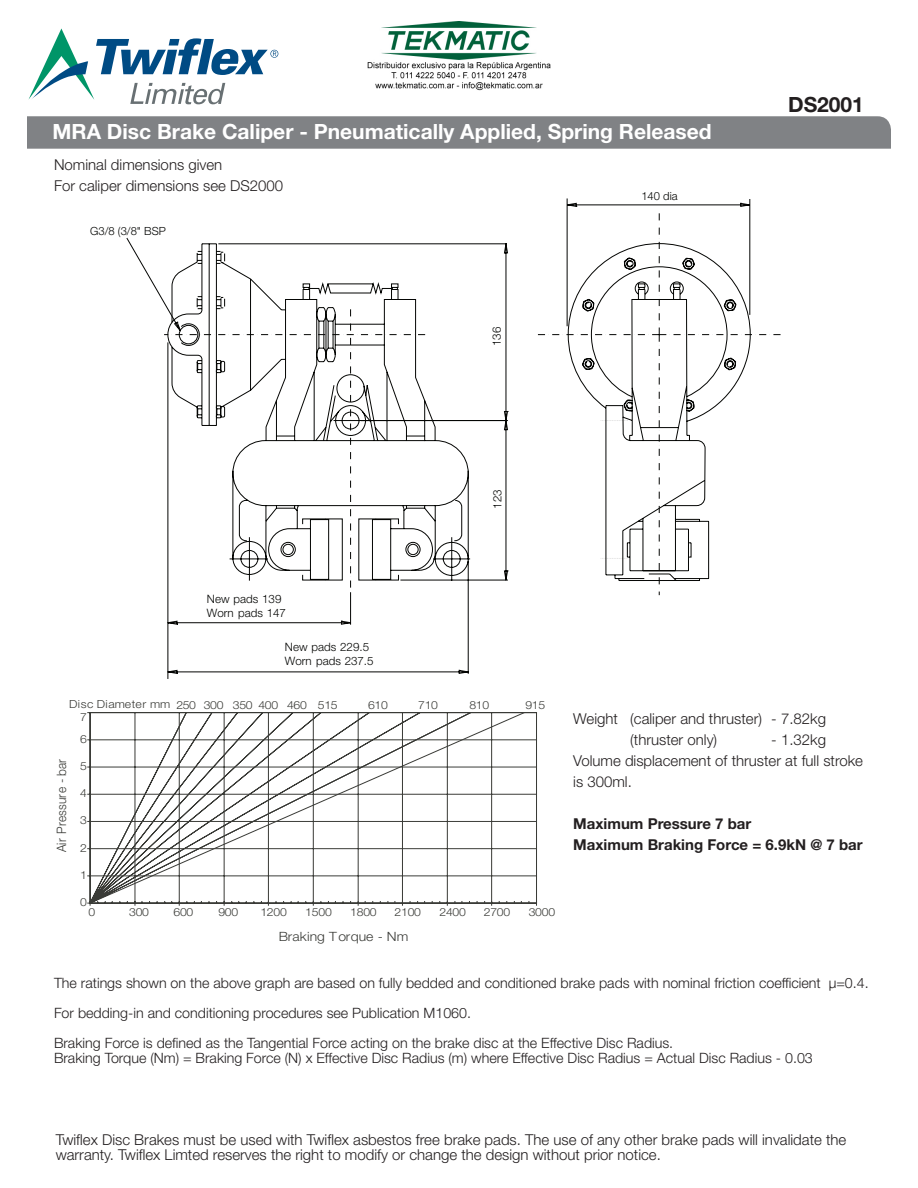
<style>
.page{position:relative;width:918px;height:1188px;background:#fff}
.page>*{position:absolute;margin:0;border:0;box-sizing:border-box;transform-origin:0 0}
.t1{font:700 21px "Helvetica Neue LT Std";color:#fff}
.t2{font:700 21px "Helvetica Neue LT Std";color:#231f20}
.t3{font:300 15px/21px "Helvetica Neue LT Std";color:#231f20}
.t4{font:700 15px "Helvetica Neue LT Std";color:#231f20}
.t5{font:700 14.4px "Arial";color:#040503}
.t6{font:300 14.25px "Helvetica Neue LT Std";color:#231f20}
.t7{font:300 13.05px "Helvetica Neue LT Std";color:#3a3b37;scale:.92 1}
.t8{font:300 12.75px "Helvetica Neue LT Std";letter-spacing:-.005em;color:#3a3b37;scale:1.09 1}
.t9{font:300 11.55px/14px "Helvetica Neue LT Std";color:#040503}
.t10{font:300 11.25px "Helvetica Neue LT Std";letter-spacing:-.015em;color:#3a3b37;scale:1.09 1}
.t11{font:300 11.25px "Helvetica Neue LT Std";color:#040503}
</style>
<div class="page">
<svg style="left:28px;top:28px;width:250px;height:76px"></svg>
<div style="left:27px;top:116px;width:864px;height:33px;background:#808285"></div>
<svg style="left:167px;top:332px;width:493px;height:347px"></svg>
<svg style="left:164px;top:332px;width:261px;height:258px"></svg>
<svg style="left:534px;top:332px;width:247px;height:263px"></svg>
<svg style="left:126px;top:198px;width:625px;height:134px"></svg>
<svg style="left:87px;top:712px;width:450px;height:192px"></svg>
<svg style="left:90px;top:713px;width:435px;height:190px"></svg>
<img style="left:367px;top:21px;width:184px;height:70px">
<p class="t1" style="left:52px;top:118px;width:661px">MRA Disc Brake Caliper - Pneumatically Applied, Spring Released</p>
<p class="t3" style="left:54px;top:154px;width:170px">Nominal dimensions given</p>
<p class="t3" style="left:54px;top:175px;width:231px">For caliper dimensions see DS2000</p>
<p class="t11" style="left:90px;top:224px;width:77px">G3/8 (3/8" BSP</p>
<p class="t9" style="left:207px;top:592px;width:81px">New pads 139<br>Worn pads 147</p>
<p class="t9" style="left:285px;top:640px;width:90px">New pads 229.5<br>Worn pads 237.5</p>
<p class="t9" style="left:489px;top:346px;width:21px;rotate:-90deg">631</p>
<p class="t9" style="left:490px;top:509px;width:21px;rotate:-90deg">321</p>
<p class="t10" style="left:69px;top:698px;width:248px">Disc Diameter mm 250 300 350 400 460 515</p>
<p class="t10" style="left:368px;top:698px;width:20px">610</p>
<p class="t10" style="left:418px;top:698px;width:20px">710</p>
<p class="t10" style="left:469px;top:698px;width:20px">810</p>
<p class="t10" style="left:525px;top:698px;width:20px">915</p>
<p class="t11" style="left:641px;top:189px;width:38px">140 dia</p>
<p class="t2" style="left:788px;top:91px;width:77px">DS2001</p>
<p class="t7" style="left:54px;top:852px;width:103px;rotate:-90deg">rab-erusserPr iA</p>
<p class="t10" style="left:80px;top:711px;width:8px">7</p>
<p class="t10" style="left:80px;top:732px;width:8px">6</p>
<p class="t10" style="left:80px;top:759px;width:8px">5</p>
<p class="t10" style="left:80px;top:786px;width:8px">4</p>
<p class="t10" style="left:80px;top:813px;width:8px">3</p>
<p class="t10" style="left:80px;top:841px;width:8px">2</p>
<p class="t10" style="left:80px;top:868px;width:8px">1</p>
<p class="t10" style="left:80px;top:895px;width:8px">0</p>
<p class="t3" style="left:573px;top:707px;width:254px">Weight (caliper and thruster) - 7.82kg</p>
<p class="t3" style="left:630px;top:728px;width:88px">(thruster only)</p>
<p class="t3" style="left:771px;top:728px;width:56px">- 1.32kg</p>
<p class="t3" style="left:573px;top:749px;width:291px">Volume displacement of thruster at full stroke is 300ml.</p>
<p class="t4" style="left:573px;top:814px;width:180px">Maximum Pressure 7 bar</p>
<p class="t4" style="left:573px;top:835px;width:291px">Maximum Braking Force = 6.9kN @ 7 bar</p>
<p class="t5" style="left:561px;top:806px;width:34px">Maxi</p>
<p class="t10" style="left:88px;top:905px;width:8px">0</p>
<p class="t10" style="left:129px;top:905px;width:20px">300</p>
<p class="t10" style="left:173px;top:905px;width:20px">600</p>
<p class="t10" style="left:218px;top:905px;width:20px">900</p>
<p class="t10" style="left:260px;top:905px;width:26px">1200</p>
<p class="t10" style="left:305px;top:905px;width:26px">1500</p>
<p class="t10" style="left:350px;top:905px;width:26px">1800</p>
<p class="t10" style="left:395px;top:905px;width:26px">2100</p>
<p class="t10" style="left:439px;top:905px;width:26px">2400</p>
<p class="t10" style="left:484px;top:905px;width:26px">2700</p>
<p class="t10" style="left:529px;top:905px;width:26px">3000</p>
<p class="t8" style="left:279px;top:929px;width:120px">Braking Torque - Nm</p>
<p class="t6" style="left:54px;top:974px;width:816px">The ratings shown on the above graph are based on fully bedded and conditioned brake pads with nominal friction coefficient μ=0.4.</p>
<p class="t6" style="left:54px;top:1004px;width:419px">For bedding-in and conditioning procedures see Publication M1060.</p>
<p class="t6" style="left:54px;top:1034px;width:621px">Braking Force is defined as the Tangential Force acting on the brake disc at the Effective Disc Radius.</p>
<p class="t6" style="left:54px;top:1049px;width:760px">Braking Torque (Nm) = Braking Force (N) x Effective Disc Radius (m) where Effective Disc Radius = Actual Disc Radius - 0.03</p>
<p class="t3" style="left:56px;top:1132px;width:792px;line-height:15px">Twiflex Disc Brakes must be used with Twiflex asbestos free brake pads. The use of any other brake pads will invalidate the warranty. Twiflex Limted reserves the right to modify or change the design without prior notice.</p>
</div>
